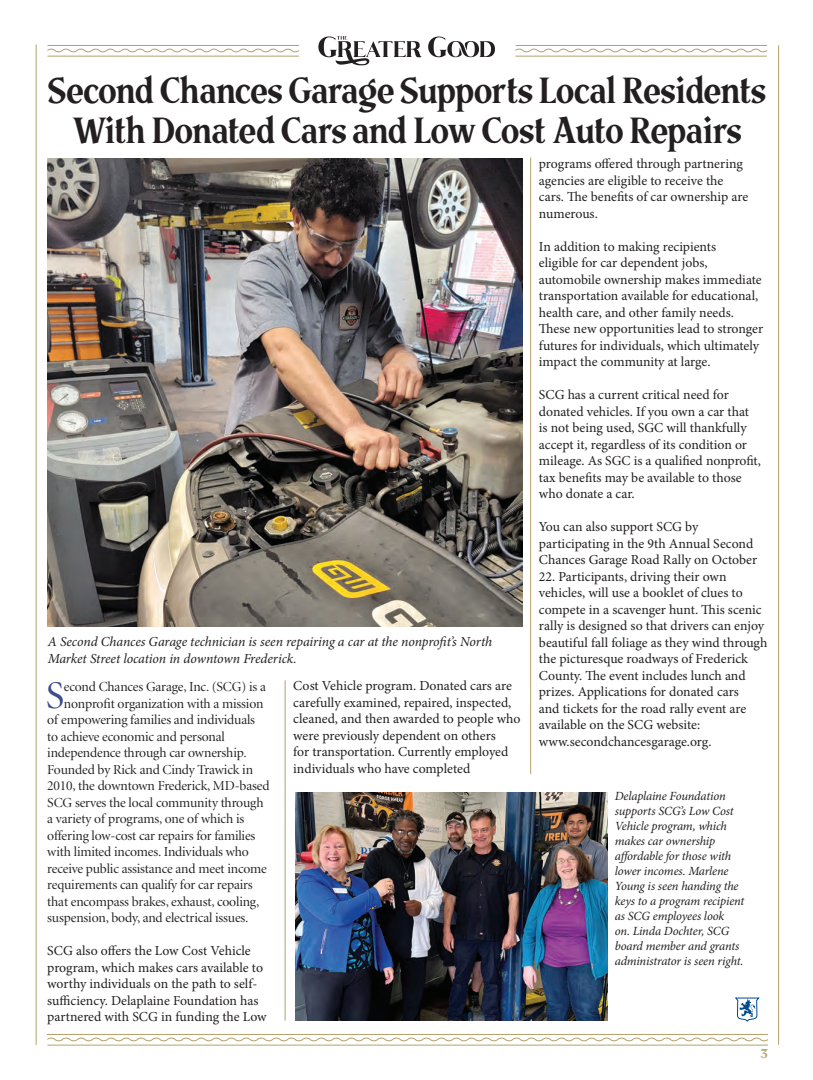
<style>
.page{position:relative;width:813px;height:1080px;background:#fff}
.page>*{position:absolute;margin:0;border:0;box-sizing:border-box;transform-origin:0 0}
.t1{font:39.12px "Minion Display";color:#3e4c8e}
.t2{font:36.25px "The Telegraph";letter-spacing:-.01em;color:#231f20}
.t3{font:13.75px/16.5px "Minion Pro";color:#231f20}
.t4{font:13.75px "Minion Display";letter-spacing:-.01em;color:#231f20}
.t5{font:italic 13.75px/16.5px "Minion Pro";letter-spacing:-.01em;color:#231f20}
.t6{font:italic 12.5px/15px "Minion Pro";letter-spacing:-.015em;color:#231f20}
.t7{font:12.5px "The Telegraph";color:#b4a16b}
</style>
<div class="page">
<hr style="left:284px;top:680px;width:1px;height:341px;background:#b4a16b">
<hr style="left:530px;top:158px;width:1px;height:616px;background:#b4a16b">
<hr style="left:777px;top:45px;width:1px;height:1000px;background:#b4a16b">
<hr style="left:36px;top:45px;width:1px;height:1000px;background:#b4a16b">
<hr style="left:47px;top:1034px;width:720px;height:1px;background:#b4a16b">
<svg style="left:47px;top:1037px;width:721px;height:5px"></svg>
<hr style="left:47px;top:1045px;width:720px;height:1px;background:#b4a16b">
<hr style="left:515px;top:45px;width:251px;height:1px;background:#b4a16b">
<hr style="left:47px;top:45px;width:252px;height:1px;background:#b4a16b">
<svg style="left:47px;top:48px;width:253px;height:5px"></svg>
<hr style="left:47px;top:56px;width:252px;height:1px;background:#b4a16b">
<svg style="left:515px;top:48px;width:252px;height:5px"></svg>
<hr style="left:515px;top:56px;width:251px;height:1px;background:#b4a16b">
<svg style="left:428px;top:36px;width:66px;height:21px"></svg>
<svg style="left:318px;top:36px;width:103px;height:29px"></svg>
<img style="left:47px;top:158px;width:475px;height:468px">
<svg style="left:735px;top:998px;width:23px;height:23px"></svg>
<img style="left:295px;top:792px;width:312px;height:229px">
<p class="t2" style="left:48px;top:68px;width:719px">Second Chances Garage Supports Local Residents</p>
<p class="t2" style="left:72px;top:108px;width:670px">With Donated Cars and Low Cost Auto Repairs</p>
<p class="t5" style="left:48px;top:633px;width:445px">A Second Chances Garage technician is seen repairing a car at the nonprofit’s North<br>Market Street location in downtown Frederick.</p>
<p class="t1" style="left:46px;top:676px;width:20px">S</p>
<p class="t4" style="left:64px;top:680px;width:203px">econd Chances Garage, Inc. (SCG) is a</p>
<p class="t4" style="left:64px;top:697px;width:201px">nonprofit organization with a mission</p>
<p class="t4" style="left:47px;top:713px;width:209px">of empowering families and individuals</p>
<p class="t4" style="left:47px;top:730px;width:179px">to achieve economic and personal</p>
<p class="t4" style="left:47px;top:746px;width:201px">independence through car ownership.</p>
<p class="t4" style="left:47px;top:763px;width:207px">Founded by Rick and Cindy Trawick in</p>
<p class="t4" style="left:47px;top:779px;width:223px">2010, the downtown Frederick, MD-based</p>
<p class="t4" style="left:47px;top:796px;width:218px">SCG serves the local community through</p>
<p class="t4" style="left:47px;top:812px;width:198px">a variety of programs, one of which is</p>
<p class="t4" style="left:47px;top:829px;width:209px">offering low-cost car repairs for families</p>
<p class="t4" style="left:47px;top:845px;width:203px">with limited incomes. Individuals who</p>
<p class="t4" style="left:47px;top:862px;width:221px">receive public assistance and meet income</p>
<p class="t4" style="left:47px;top:878px;width:207px">requirements can qualify for car repairs</p>
<p class="t4" style="left:47px;top:895px;width:213px">that encompass brakes, exhaust, cooling,</p>
<p class="t4" style="left:47px;top:911px;width:203px">suspension, body, and electrical issues.</p>
<p class="t3" style="left:47px;top:943px;width:221px">SCG also offers the Low Cost Vehicle program, which makes cars available to worthy individuals on the path to self&shy;sufficiency. Delaplaine Foundation has partnered with SCG in funding the Low</p>
<p class="t3" style="left:293px;top:678px;width:228px">Cost Vehicle program. Donated cars are carefully examined, repaired, inspected, cleaned, and then awarded to people who were previously dependent on others<br>for transportation. Currently employed individuals who have completed</p>
<p class="t3" style="left:538px;top:156px;width:211px">programs offered through partnering agencies are eligible to receive the cars. The benefits of car ownership are numerous.</p>
<p class="t3" style="left:538px;top:238px;width:226px">In addition to making recipients<br>eligible for car dependent jobs, automobile ownership makes immediate transportation available for educational, health care, and other family needs.<br>These new opportunities lead to stronger futures for individuals, which ultimately impact the community at large.</p>
<p class="t3" style="left:538px;top:387px;width:223px">SCG has a current critical need for donated vehicles. If you own a car that is not being used, SGC will thankfully accept it, regardless of its condition or mileage. As SGC is a qualified nonprofit, tax benefits may be available to those who donate a car.</p>
<p class="t3" style="left:538px;top:519px;width:220px">You can also support SCG by participating in the 9th Annual Second<br>Chances Garage Road Rally on October</p>
<p class="t3" style="left:538px;top:568px;width:230px">22. Participants, driving their own vehicles, will use a booklet of clues to compete in a scavenger hunt. This scenic rally is designed so that drivers can enjoy beautiful fall foliage as they wind through the picturesque roadways of Frederick County. The event includes lunch and prizes. Applications for donated cars<br>and tickets for the road rally event are available on the SCG website: www.secondchancesgarage.org.</p>
<p class="t6" style="left:614px;top:789px;width:131px">Delaplaine Foundation supports SCG’s Low Cost<br>Vehicle program, which makes car ownership affordable for those with lower incomes. Marlene<br>Young is seen handing the keys to a program recipient as SCG employees look<br>on. Linda Dochter, SCG board member and grants administrator is seen right.</p>
<p class="t7" style="left:760px;top:1046px;width:8px">3</p>
</div>
